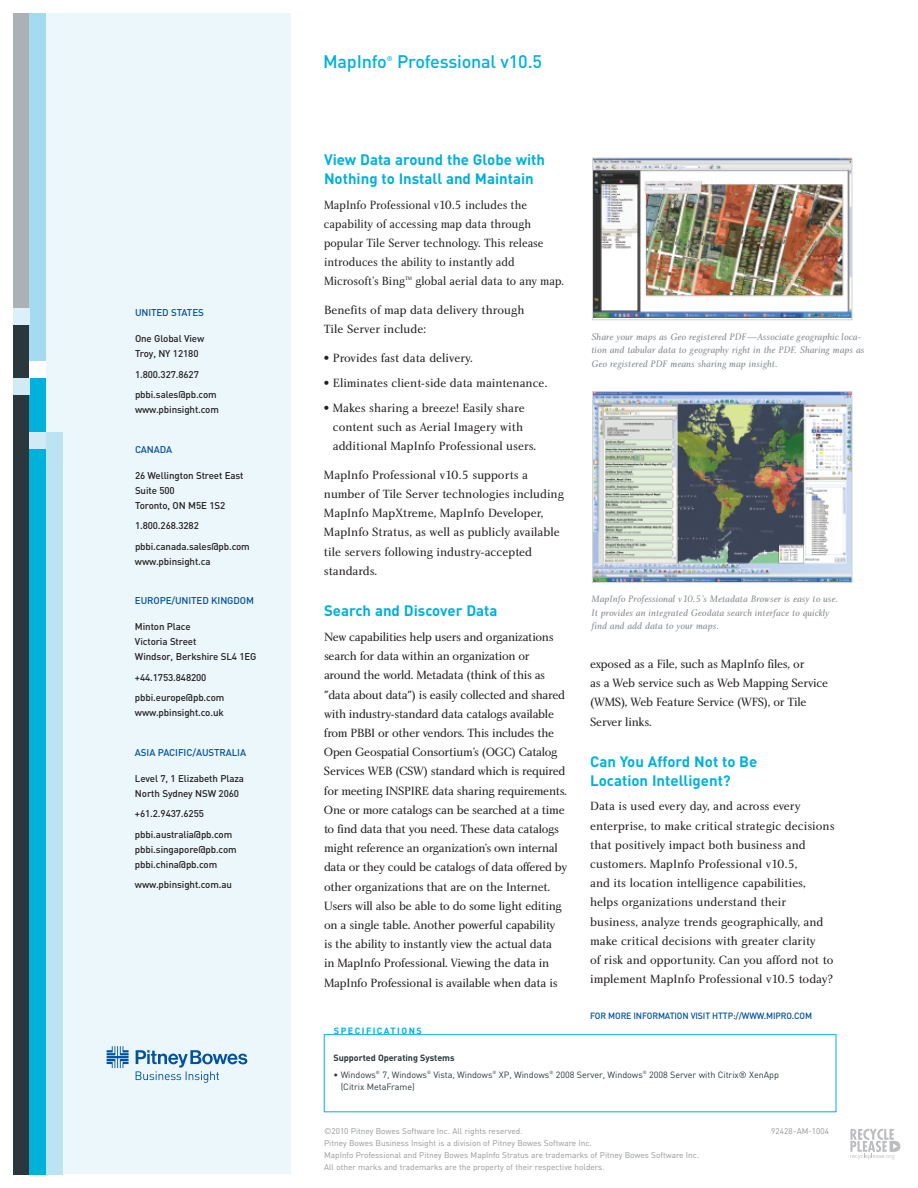
<style>
.page{position:relative;width:918px;height:1188px;background:#fff}
.page>*{position:absolute;margin:0;border:0;box-sizing:border-box;transform-origin:0 0}
.t1{font:500 18px "DIN";letter-spacing:-.01em;color:#00b1dc}
.t2{font:700 15px/18.8px "DIN";color:#00b1dc}
.t3{font:12.3px/19.2px "Charlotte Book Plain";letter-spacing:-.02em;color:#231f20}
.t4{font:12.3px/19.2px "Charlotte Book Plain";color:#231f20}
.t5{font:12.3px/19.2px "Charlotte Book Plain";color:#231f20;scale:.95 1}
.t6{font:500 9.75px/15px "DIN";letter-spacing:-.01em;color:#231f20}
.t7{font:9.75px/13.5px "Charlotte Book Italic Plain";letter-spacing:.01em;color:#80888d}
.t8{font:500 9.75px "DIN";letter-spacing:-.01em;color:#01509f}
.t9{font:9px/12px "DIN";letter-spacing:-.005em;color:#2a373d}
.t10{font:500 9px "DIN";letter-spacing:-.015em;color:#01509f}
.t11{font:700 9px "DIN";letter-spacing:-.005em;color:#2a373d}
.t12{font:700 9px "DIN";letter-spacing:.165em;color:#00b1dc}
.t13{font:8.25px/12px "DIN";color:#939598}
.t14{font:500 6.75px "DIN";color:#00b1dc}
.t15{font:5.25px "Charlotte Book Plain";color:#231f20;scale:.95 1}
</style>
<div class="page">
<div style="left:14px;top:14px;width:16px;height:310px;background:#abb1b5"></div>
<div style="left:14px;top:324px;width:16px;height:850px;background:#2a373d"></div>
<div style="left:30px;top:14px;width:16px;height:364px;background:#a4dbf0"></div>
<div style="left:30px;top:362px;width:16px;height:16px;background:#fff"></div>
<div style="left:30px;top:378px;width:16px;height:796px;background:#00b1dc"></div>
<div style="left:30px;top:432px;width:16px;height:16px;background:#d0ebf6"></div>
<div style="left:14px;top:378px;width:16px;height:16px;background:#d0ebf6"></div>
<div style="left:46px;top:14px;width:244px;height:1160px;background:#ecf7fb"></div>
<div style="left:46px;top:432px;width:16px;height:742px;background:#bbe3f2"></div>
<div style="left:14px;top:308px;width:16px;height:16px;background:#dbf0f8"></div>
<svg style="left:107px;top:1046px;width:140px;height:37px"></svg>
<svg style="left:850px;top:1129px;width:50px;height:30px"></svg>
<img style="left:594px;top:160px;width:256px;height:158px">
<div style="left:592px;top:158px;width:260px;height:162px;border:1px solid #d1d2d4"></div>
<img style="left:594px;top:393px;width:256px;height:188px">
<div style="left:592px;top:391px;width:260px;height:192px;border:1px solid #d1d2d4"></div>
<div style="left:324px;top:1034px;width:512px;height:78px;border:1px solid #00b1dc"></div>
<p class="t8" style="left:135px;top:307px;width:70px">UNITED STATES</p>
<p class="t6" style="left:135px;top:331px;width:71px">One Global View<br>Troy, NY 12180</p>
<p class="t6" style="left:135px;top:364px;width:83px;line-height:20.4px">1.800.327.8627 pbbi.sales@pb.com</p>
<p class="t6" style="left:135px;top:402px;width:85px">www.pbinsight.com</p>
<p class="t8" style="left:135px;top:444px;width:39px">CANADA</p>
<p class="t6" style="left:135px;top:467px;width:110px">26 Wellington Street East<br>Suite 500<br>Toronto, ON M5E 1S2</p>
<p class="t6" style="left:135px;top:515px;width:116px;line-height:20.4px">1.800.268.3282 pbbi.canada.sales@pb.com</p>
<p class="t6" style="left:135px;top:553px;width:77px">www.pbinsight.ca</p>
<p class="t8" style="left:135px;top:595px;width:121px">EUROPE/UNITED KINGDOM</p>
<p class="t6" style="left:135px;top:619px;width:123px">Minton Place<br>Victoria Street<br>Windsor, Berkshire SL4 1EG</p>
<p class="t6" style="left:135px;top:667px;width:91px;line-height:20.4px">+44.1753.848200 pbbi.europe@pb.com</p>
<p class="t6" style="left:135px;top:705px;width:90px">www.pbinsight.co.uk</p>
<p class="t8" style="left:135px;top:747px;width:113px">ASIA PACIFIC/AUSTRALIA</p>
<p class="t6" style="left:135px;top:770px;width:111px">Level 7, 1 Elizabeth Plaza<br>North Sydney NSW 2060</p>
<p class="t6" style="left:135px;top:803px;width:99px;line-height:20.4px">+61.2.9437.6255 pbbi.australia@pb.com</p>
<p class="t6" style="left:135px;top:841px;width:103px">pbbi.singapore@pb.com pbbi.china@pb.com</p>
<p class="t6" style="left:135px;top:877px;width:99px">www.pbinsight.com.au</p>
<h1 class="t1" style="left:323px;top:51px;width:65px">MapInfo</h1>
<p class="t14" style="left:387px;top:55px;width:7px">®</p>
<h1 class="t1" style="left:397px;top:51px;width:147px">Professional v10.5</h1>
<p class="t2" style="left:324px;top:150px;width:223px">View Data around the Globe with<br>Nothing to Install and Maintain</p>
<p class="t5" style="left:324px;top:196px;width:233px">MapInfo Professional v10.5 includes the capability of accessing map data through popular Tile Server technology. This release introduces the ability to instantly add Microsoft’s Bing</p>
<p class="t15" style="left:405px;top:276px;width:9px">TM</p>
<p class="t5" style="left:415px;top:273px;width:158px">global aerial data to any map.</p>
<p class="t4" style="left:324px;top:302px;width:202px">Benefits of map data delivery through<br>Tile Server include:</p>
<p class="t4" style="left:324px;top:350px;width:150px">• Provides fast data delivery.</p>
<p class="t4" style="left:324px;top:374px;width:225px">• Eliminates client-side data maintenance.</p>
<p class="t4" style="left:333px;top:399px;width:205px;text-indent:-9px">• Makes sharing a breeze! Easily share content such as Aerial Imagery with additional MapInfo Professional users.</p>
<p class="t4" style="left:324px;top:466px;width:241px">MapInfo Professional v10.5 supports a number of Tile Server technologies including MapInfo MapXtreme, MapInfo Developer, MapInfo Stratus, as well as publicly available tile servers following industry-accepted standards.</p>
<p class="t2" style="left:324px;top:601px;width:175px">Search and Discover Data</p>
<p class="t3" style="left:324px;top:628px;width:245px">New capabilities help users and organizations search for data within an organization or around the world. Metadata (think of this as "data about data") is easily collected and shared with industry-standard data catalogs available from PBBI or other vendors. This includes the Open Geospatial Consortium’s (OGC) Catalog Services WEB (CSW) standard which is required for meeting INSPIRE data sharing requirements.<br>One or more catalogs can be searched at a time to find data that you need. These data catalogs might reference an organization’s own internal data or they could be catalogs of data offered by other organizations that are on the Internet.<br>Users will also be able to do some light editing on a single table. Another powerful capability<br>is the ability to instantly view the actual data<br>in MapInfo Professional. Viewing the data in MapInfo Professional is available when data is</p>
<p class="t12" style="left:334px;top:1026px;width:89px">SPECIFICATIONS</p>
<p class="t7" style="left:591px;top:331px;width:274px">Share your maps as Geo registered PDF—Associate geographic loca&shy;tion and tabular data to geography right in the PDF. Sharing maps as<br>Geo registered PDF means sharing map insight.</p>
<p class="t7" style="left:591px;top:593px;width:248px">MapInfo Professional v10.5’s Metadata Browser is easy to use.<br>It provides an integrated Geodata search interface to quickly find and add data to your maps.</p>
<p class="t3" style="left:590px;top:655px;width:240px">exposed as a File, such as MapInfo files, or<br>as a Web service such as Web Mapping Service (WMS), Web Feature Service (WFS), or Tile Server links.</p>
<p class="t2" style="left:590px;top:752px;width:169px">Can You Afford Not to Be<br>Location Intelligent?</p>
<p class="t4" style="left:590px;top:798px;width:246px">Data is used every day, and across every enterprise, to make critical strategic decisions that positively impact both business and customers. MapInfo Professional v10.5,<br>and its location intelligence capabilities, helps organizations understand their business, analyze trends geographically, and make critical decisions with greater clarity<br>of risk and opportunity. Can you afford not to implement MapInfo Professional v10.5 today?</p>
<p class="t10" style="left:590px;top:1010px;width:224px">FOR MORE INFORMATION VISIT HTTP://WWW.MIPRO.COM</p>
<p class="t11" style="left:334px;top:1053px;width:123px">Supported Operating Systems</p>
<p class="t9" style="left:341px;top:1068px;width:440px;text-indent:-7px">• Windows<sup>®</sup> 7, Windows<sup>®</sup> Vista, Windows<sup>®</sup> XP, Windows<sup>®</sup> 2008 Server, Windows<sup>®</sup> 2008 Server with Citrix® XenApp (Citrix MetaFrame)</p>
<p class="t13" style="left:324px;top:1124px;width:200px">©2010 Pitney Bowes Software Inc. All rights reserved.</p>
<p class="t13" style="left:771px;top:1124px;width:59px">92428-AM-1004</p>
<p class="t13" style="left:324px;top:1136px;width:377px">Pitney Bowes Business Insight is a division of Pitney Bowes Software Inc.<br>MapInfo Professional and Pitney Bowes MapInfo Stratus are trademarks of Pitney Bowes Software Inc.<br>All other marks and trademarks are the property of their respective holders.</p>
</div>
